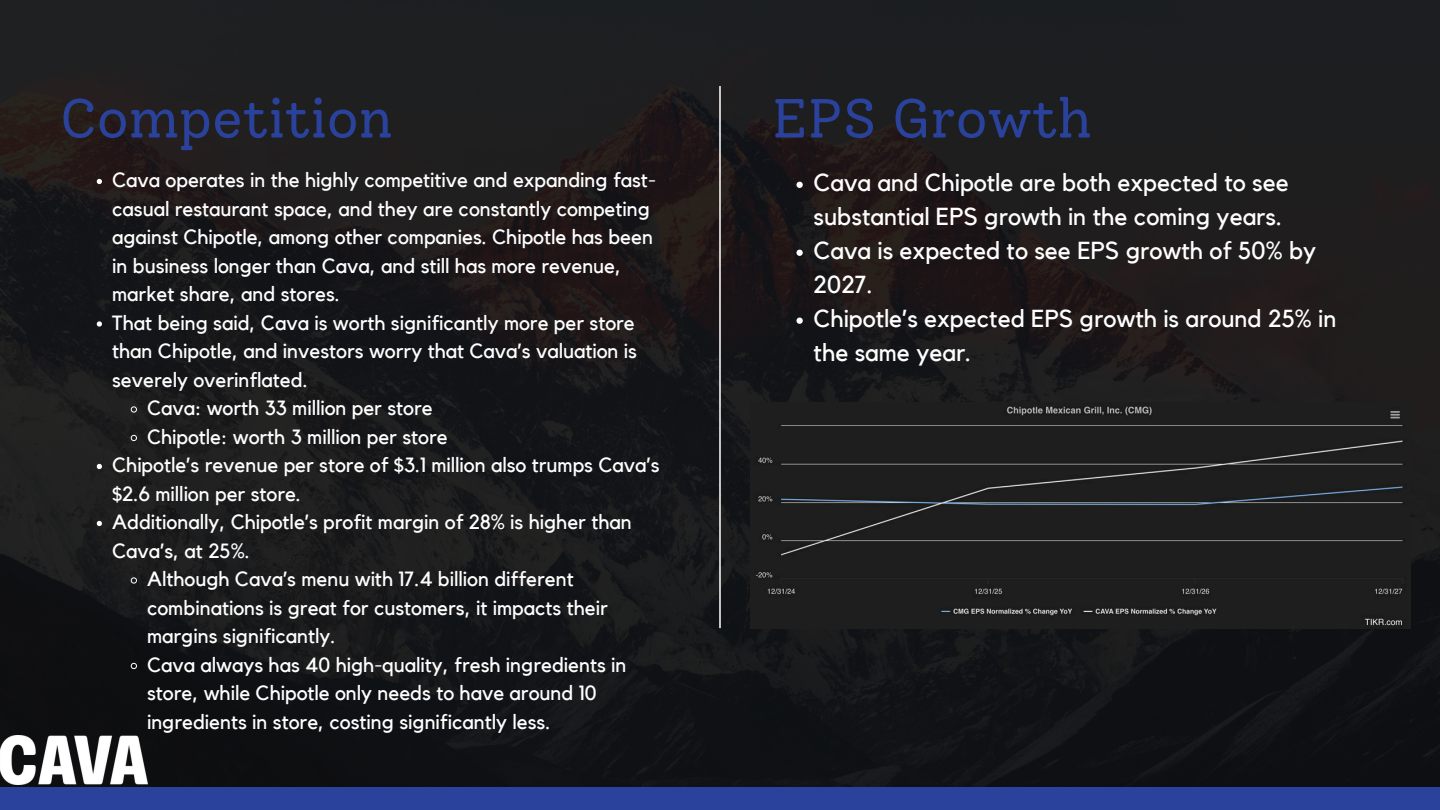
<style>
.page{position:relative;width:1440px;height:810px;background:#fff}
.page>*{position:absolute;margin:0;border:0;box-sizing:border-box;transform-origin:0 0}
.t1{font:55px "Solway";color:#2a429b}
.t2{font:24.5px/34px "Kollektif";color:#fff}
.t3{font:20.5px/28.5px "Kollektif";color:#fff}
</style>
<div class="page">
<img style="left:0;top:0;width:1440px;height:787px">
<div style="left:0;top:787px;width:1440px;height:23px;background:#2a429b"></div>
<hr style="left:719px;top:86px;width:2px;height:542px;background:#fff">
<img style="left:0;top:736px;width:148px;height:48px">
<div style="left:751px;top:402px;width:659px;height:226px;background:#1e1e1e"></div>
<svg style="left:97px;top:179px;width:5px;height:5px"></svg>
<svg style="left:97px;top:321px;width:5px;height:6px"></svg>
<svg style="left:130px;top:406px;width:7px;height:7px"></svg>
<svg style="left:130px;top:434px;width:7px;height:8px"></svg>
<svg style="left:97px;top:464px;width:5px;height:5px"></svg>
<svg style="left:97px;top:521px;width:5px;height:5px"></svg>
<svg style="left:130px;top:577px;width:7px;height:7px"></svg>
<svg style="left:130px;top:662px;width:7px;height:8px"></svg>
<svg style="left:796px;top:182px;width:7px;height:6px"></svg>
<svg style="left:796px;top:250px;width:7px;height:6px"></svg>
<svg style="left:796px;top:318px;width:7px;height:6px"></svg>
<p class="t1" style="left:60px;top:85px;width:335px">Competition</p>
<p class="t3" style="left:112px;top:167px;width:545px">Cava operates in the highly competitive and expanding fast&shy;casual restaurant space, and they are constantly competing against Chipotle, among other companies. Chipotle has been in business longer than Cava, and still has more revenue, market share, and stores.</p>
<p class="t3" style="left:112px;top:309px;width:526px;text-align:justify">That being said, Cava is worth significantly more per store than Chipotle, and investors worry that Cava’s valuation is severely overinflated.</p>
<p class="t3" style="left:147px;top:395px;width:287px">Cava: worth 33 million per store</p>
<p class="t3" style="left:147px;top:423px;width:302px">Chipotle: worth 3 million per store</p>
<p class="t3" style="left:112px;top:452px;width:549px">Chipotle’s revenue per store of $3.1 million also trumps Cava’s $2.6 million per store.</p>
<p class="t3" style="left:112px;top:509px;width:521px">Additionally, Chipotle’s profit margin of 28% is higher than<br>Cava’s, at 25%.</p>
<p class="t3" style="left:147px;top:566px;width:462px">Although Cava’s menu with 17.4 billion different combinations is great for customers, it impacts their margins significantly.</p>
<p class="t3" style="left:147px;top:651px;width:481px">Cava always has 40 high-quality, fresh ingredients in store, while Chipotle only needs to have around 10 ingredients in store, costing significantly less.</p>
<h1 class="t1" style="left:772px;top:85px;width:321px">EPS Growth</h1>
<p class="t2" style="left:814px;top:167px;width:477px">Cava and Chipotle are both expected to see substantial EPS growth in the coming years.</p>
<p class="t2" style="left:814px;top:234px;width:504px">Cava is expected to see EPS growth of 50% by<br>2027.</p>
<p class="t2" style="left:814px;top:302px;width:524px">Chipotle’s expected EPS growth is around 25% in the same year.</p>
</div>
